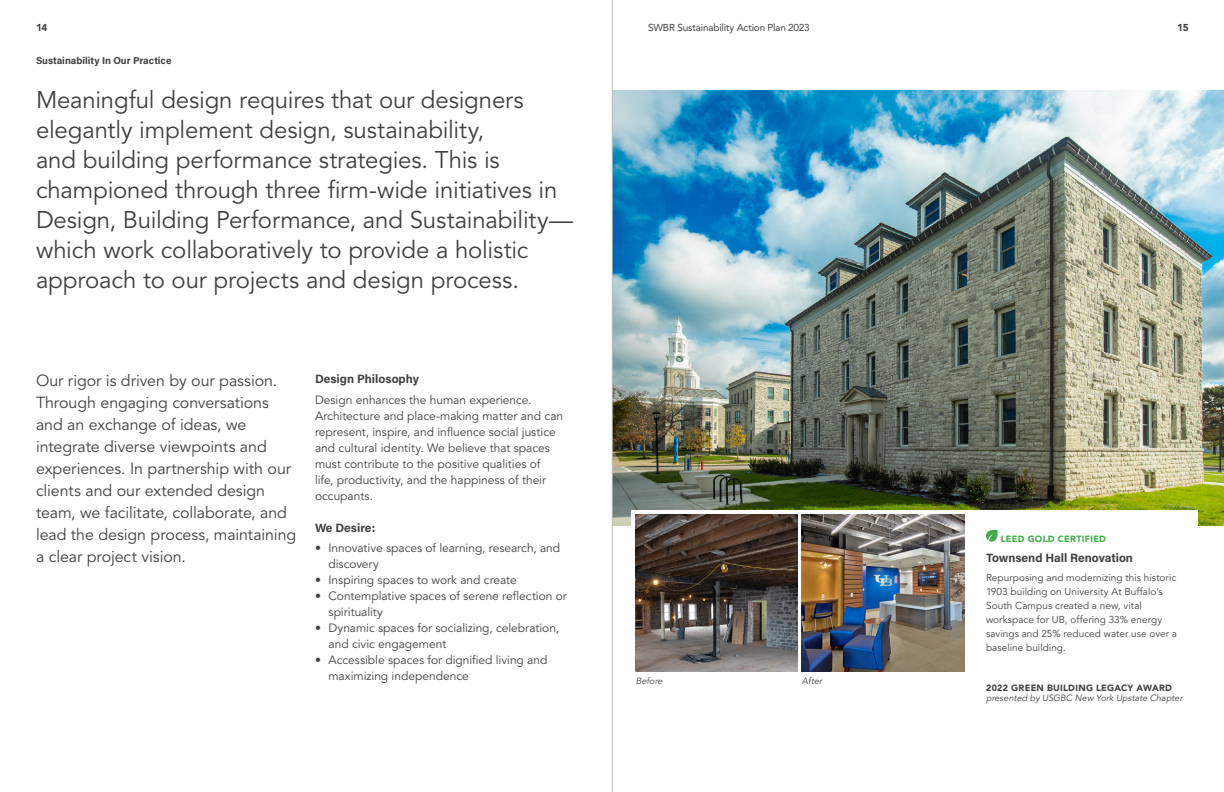
<style>
.page{position:relative;width:1224px;height:792px;background:#fff}
.page>*{position:absolute;margin:0;border:0;box-sizing:border-box;transform-origin:0 0}
.B16{font:24px/30px "Avenir LT Std";letter-spacing:-.005em;color:#404040}
.B16-2{font:16px/22px "Avenir LT Std";letter-spacing:-.005em;color:#404040}
.B12{font:12px/16px "Avenir LT Std";letter-spacing:-.005em;color:#404040}
.H12{font:700 12px "Acumin Pro";color:#404040}
.B10{font:10px/14px "Avenir LT Std";letter-spacing:.005em;color:#404040}
.t1{font:10px "Avenir LT Std";letter-spacing:-.02em;color:#404040}
.H12-2{font:700 10px "Acumin Pro";color:#404040}
.t2{font:900 10px "Avenir LT Std";color:#404040}
.H12-3{font:italic 9px/10px "Avenir LT Std";letter-spacing:.005em;color:#404040}
.H12-4{font:900 9px "Avenir LT Std";letter-spacing:.03em;color:#41ad49}
.s1{font-weight:900;font-style:normal}
</style>
<div class="page">
<img style="left:613px;top:90px;width:611px;height:436px">
<div style="left:632px;top:510px;width:566px;height:167px;background:#fff"></div>
<img style="left:802px;top:514px;width:162px;height:158px">
<img style="left:636px;top:514px;width:162px;height:158px">
<svg style="left:986px;top:530px;width:12px;height:12px"></svg>
<hr style="left:612px;top:0;width:1px;height:792px;background:#bfbfbf">
<p class="t2" style="left:36px;top:21px;width:13px">14</p>
<p class="t1" style="left:648px;top:21px;width:163px">SWBR Sustainability Action Plan 2023</p>
<p class="t2" style="left:1177px;top:21px;width:13px">15</p>
<p class="H12-2" style="left:36px;top:54px;width:137px">Sustainability In Our Practice</p>
<p class="B16" style="left:36px;top:86px;width:539px">Meaningful design requires that our designers elegantly implement design, sustainability,<br>and building performance strategies. This is championed through three firm-wide initiatives in Design, Building Performance, and Sustainability— which work collaboratively to provide a holistic approach to our projects and design process.</p>
<p class="B16-2" style="left:36px;top:370px;width:262px">Our rigor is driven by our passion.<br>Through engaging conversations and an exchange of ideas, we integrate diverse viewpoints and experiences. In partnership with our clients and our extended design team, we facilitate, collaborate, and lead the design process, maintaining a clear project vision.</p>
<p class="H12" style="left:315px;top:371px;width:106px">Design Philosophy</p>
<p class="B12" style="left:315px;top:392px;width:250px">Design enhances the human experience.<br>Architecture and place-making matter and can represent, inspire, and influence social justice and cultural identity. We believe that spaces must contribute to the positive qualities of<br>life, productivity, and the happiness of their occupants.</p>
<p class="H12" style="left:315px;top:519px;width:62px">We Desire:</p>
<p class="B12" style="left:328px;top:540px;width:233px;text-indent:-14px">• Innovative spaces of learning, research, and discovery</p>
<p class="B12" style="left:315px;top:572px;width:203px">• Inspiring spaces to work and create</p>
<p class="B12" style="left:328px;top:588px;width:240px;text-indent:-14px">• Contemplative spaces of serene reflection or spirituality</p>
<p class="B12" style="left:328px;top:620px;width:232px;text-indent:-14px">• Dynamic spaces for socializing, celebration, and civic engagement</p>
<p class="B12" style="left:328px;top:652px;width:220px;text-indent:-14px">• Accessible spaces for dignified living and maximizing independence</p>
<p class="H12-3" style="left:636px;top:676px;width:28px">Before</p>
<p class="H12-3" style="left:802px;top:676px;width:22px">After</p>
<p class="H12-4" style="left:1001px;top:533px;width:107px">LEED GOLD CERTIFIED</p>
<p class="H12" style="left:986px;top:549px;width:149px">Townsend Hall Renovation</p>
<p class="B10" style="left:986px;top:570px;width:193px">Repurposing and modernizing this historic 1903 building on University At Buffalo’s South Campus created a new, vital workspace for UB, offering 33% energy savings and 25% reduced water use over a baseline building.</p>
<p class="H12-3" style="left:986px;top:683px;width:198px"><span class="s1">2022 GREEN BUILDING LEGACY AWARD </span>presented by USGBC New York Upstate Chapter</p>
</div>
